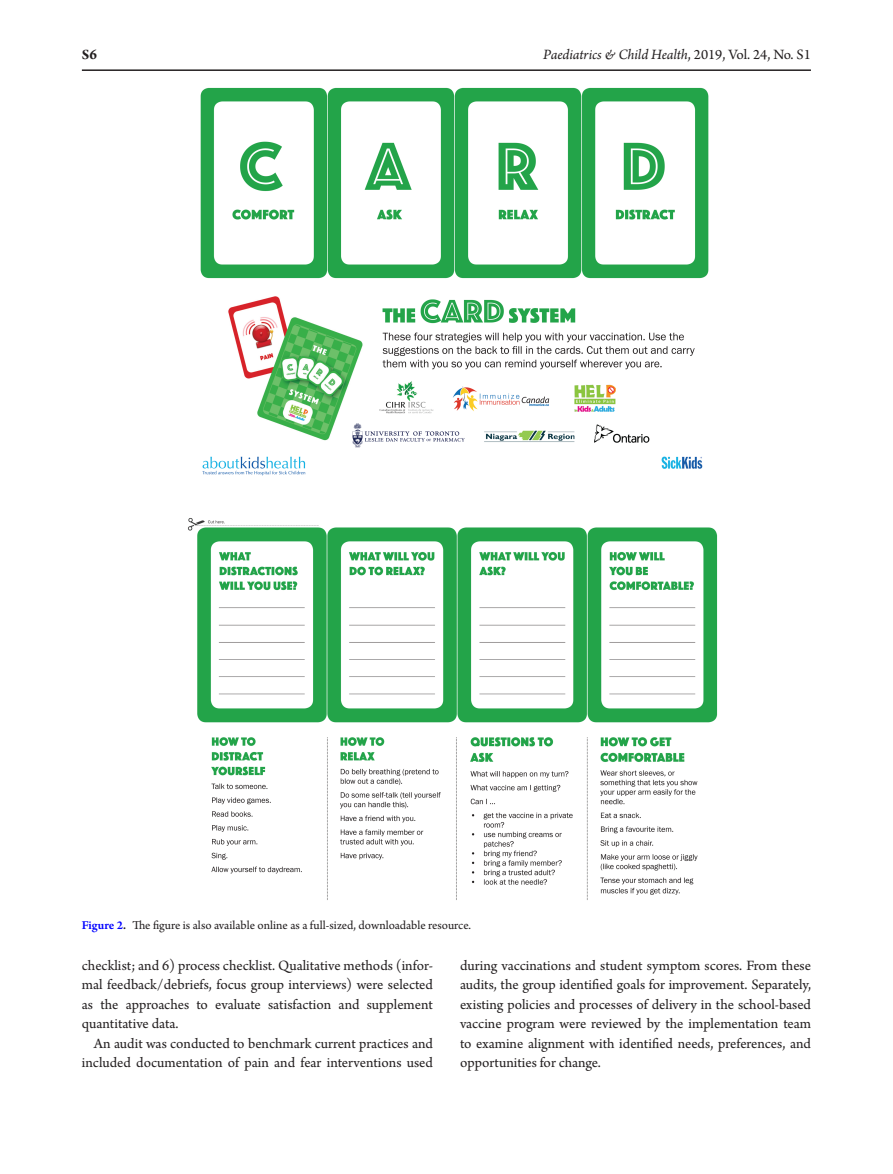
<style>
.page{position:relative;width:893px;height:1174px;background:#fff}
.page>*{position:absolute;margin:0;border:0;box-sizing:border-box;transform-origin:0 0}
.t1{font:15px/19.5px "Arno Pro";color:#231f20;text-align:justify}
.t2{font:italic 15px "Arno Pro";letter-spacing:-.005em;color:#231f20}
.t3{font:700 15px "Arno Pro";color:#231f20}
.t4{font:12.75px "Arno Pro";color:#231f20}
.s1{font-style:normal}
.s2{font-weight:600;color:#00f}
.s3{font-weight:600}
</style>
<div class="page">
<img style="left:188px;top:88px;width:529px;height:812px">
<hr style="left:82px;top:69px;width:729px;height:2px;background:#231f20">
<p class="t3" style="left:82px;top:46px;width:17px">S6</p>
<p class="t2" style="left:543px;top:46px;width:269px">Paediatrics &amp; Child Health<span class="s1">, 2019, Vol. 24, No. S1</span></p>
<p class="t4" style="left:82px;top:918px;width:391px"><span class="s2">Figure 2</span><span class="s3">.</span> The figure is also available online as a full-sized, downloadable resource.</p>
<p class="t1" style="left:82px;top:956px;width:353px">checklist; and 6) process checklist. Qualitative methods (infor&shy;mal feedback/debriefs, focus group interviews) were selected as the approaches to evaluate satisfaction and supplement quantitative data.</p>
<p class="t1" style="left:82px;top:1034px;width:353px;text-align:right">An audit was conducted to benchmark current practices and included documentation of pain and fear interventions used</p>
<p class="t1" style="left:460px;top:956px;width:353px">during vaccinations and student symptom scores. From these audits, the group identified goals for improvement. Separately, existing policies and processes of delivery in the school-based vaccine program were reviewed by the implementation team to examine alignment with identified needs, preferences, and opportunities for change.</p>
</div>
